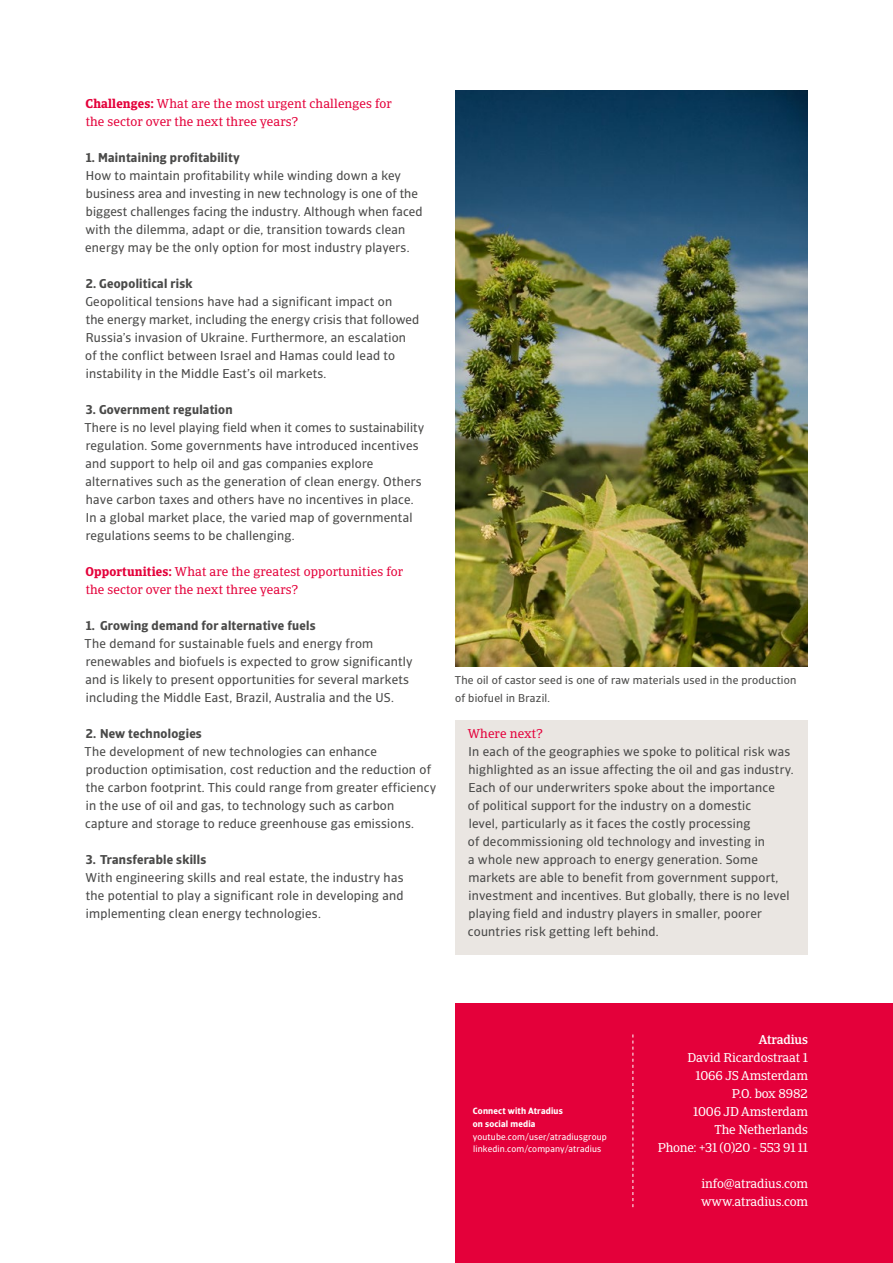
<style>
.page{position:relative;width:893px;height:1263px;background:#fff}
.page>*{position:absolute;margin:0;border:0;box-sizing:border-box;transform-origin:0 0}
.t1{font:12.75px/18px "GCO Sans";letter-spacing:.02em;color:#4a4a49}
.t2{font:12.75px/18px "GCO";letter-spacing:.01em;color:#e4003a}
.t3{font:700 12.75px "GCO Sans";letter-spacing:.02em;color:#4a4a49}
.t4{font:12.75px/18px "GCO";letter-spacing:-.01em;color:#fff;text-align:right}
.t5{font:500 12.75px "GCO";letter-spacing:-.01em;color:#fff}
.t6{font:11.25px/18px "GCO Sans";letter-spacing:.02em;color:#4a4a49}
.t7{font:9px/12.6px "GCO Sans";letter-spacing:.02em;color:#fff}
.t8{font:700 9px/12.6px "GCO Sans";letter-spacing:.02em;color:#fff}
.s1{font-weight:700}
</style>
<div class="page">
<div style="left:455px;top:1003px;width:438px;height:260px;background:#e4003a"></div>
<svg style="left:632px;top:1034px;width:1px;height:173px"></svg>
<div style="left:455px;top:720px;width:353px;height:234px;background:#eae6e2"></div>
<img style="left:455px;top:90px;width:353px;height:576px">
<p class="t2" style="left:86px;top:95px;width:308px"><span class="s1">Challenges:</span> What are the most urgent challenges for the sector over the next three years?</p>
<p class="t3" style="left:86px;top:150px;width:156px">1. Maintaining profitability</p>
<p class="t1" style="left:85px;top:167px;width:339px">How to maintain profitability while winding down a key business area and investing in new technology is one of the biggest challenges facing the industry. Although when faced with the dilemma, adapt or die, transition towards clean energy may be the only option for most industry players.</p>
<p class="t3" style="left:86px;top:276px;width:108px">2. Geopolitical risk</p>
<p class="t1" style="left:85px;top:293px;width:335px">Geopolitical tensions have had a significant impact on<br>the energy market, including the energy crisis that followed Russia’s invasion of Ukraine. Furthermore, an escalation of the conflict between Israel and Hamas could lead to instability in the Middle East’s oil markets.</p>
<p class="t3" style="left:86px;top:402px;width:148px">3. Government regulation</p>
<p class="t1" style="left:85px;top:419px;width:341px">There is no level playing field when it comes to sustainability regulation. Some governments have introduced incentives and support to help oil and gas companies explore alternatives such as the generation of clean energy. Others have carbon taxes and others have no incentives in place.<br>In a global market place, the varied map of governmental regulations seems to be challenging.</p>
<p class="t2" style="left:86px;top:563px;width:319px"><span class="s1">Opportunities:</span> What are the greatest opportunities for the sector over the next three years?</p>
<p class="t3" style="left:86px;top:618px;width:231px">1. Growing demand for alternative fuels</p>
<p class="t1" style="left:85px;top:635px;width:330px">The demand for sustainable fuels and energy from renewables and biofuels is expected to grow significantly and is likely to present opportunities for several markets including the Middle East, Brazil, Australia and the US.</p>
<p class="t3" style="left:86px;top:726px;width:118px">2. New technologies</p>
<p class="t1" style="left:85px;top:743px;width:353px">The development of new technologies can enhance production optimisation, cost reduction and the reduction of the carbon footprint. This could range from greater efficiency in the use of oil and gas, to technology such as carbon capture and storage to reduce greenhouse gas emissions.</p>
<p class="t3" style="left:86px;top:852px;width:122px">3. Transferable skills</p>
<p class="t1" style="left:85px;top:869px;width:320px;text-align:justify">With engineering skills and real estate, the industry has the potential to play a significant role in developing and implementing clean energy technologies.</p>
<p class="t6" style="left:455px;top:671px;width:343px">The oil of castor seed is one of raw materials used in the production of biofuel in Brazil.</p>
<p class="t2" style="left:468px;top:725px;width:76px">Where next?</p>
<p class="t1" style="left:468px;top:743px;width:327px">In each of the geographies we spoke to political risk was highlighted as an issue affecting the oil and gas industry.<br>Each of our underwriters spoke about the importance<br>of political support for the industry on a domestic<br>level, particularly as it faces the costly processing<br>of decommissioning old technology and investing in<br>a whole new approach to energy generation. Some markets are able to benefit from government support, investment and incentives. But globally, there is no level playing field and industry players in smaller, poorer countries risk getting left behind.</p>
<p class="t8" style="left:473px;top:1105px;width:92px">Connect with Atradius on social media</p>
<p class="t7" style="left:473px;top:1130px;width:136px">youtube.com/user/atradiusgroup linkedin.com/company/atradius</p>
<p class="t5" style="left:759px;top:1032px;width:51px">Atradius</p>
<p class="t4" style="left:658px;top:1049px;width:152px">David Ricardostraat 1<br>1066 JS Amsterdam<br>P.O. box 8982<br>1006 JD Amsterdam<br>The Netherlands<br>Phone: +31 (0)20 - 553 91 11</p>
<p class="t4" style="left:701px;top:1175px;width:108px;text-align:left">info@atradius.com www.atradius.com</p>
</div>
